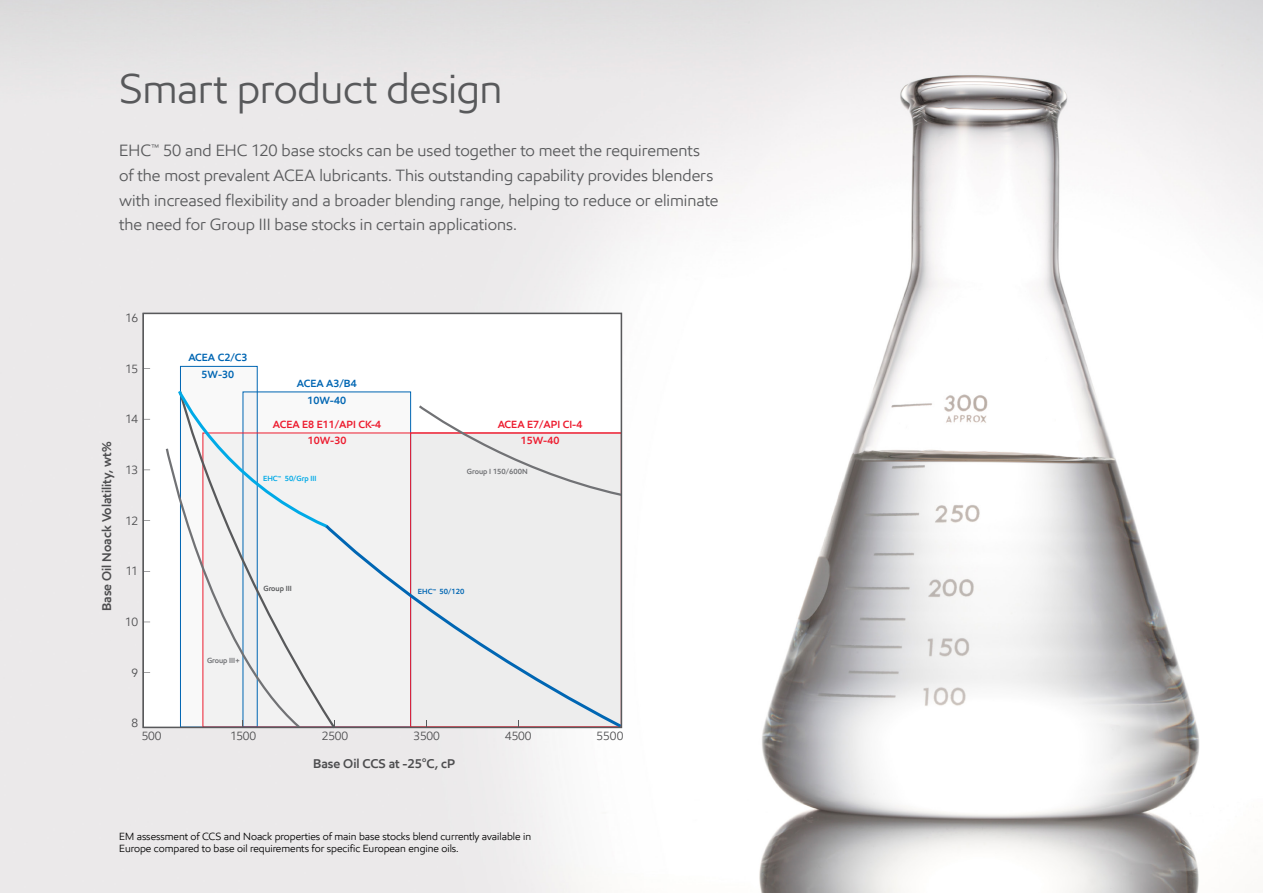
<style>
.page{position:relative;width:1263px;height:893px;background:#fff}
.page>*{position:absolute;margin:0;border:0;box-sizing:border-box;transform-origin:0 0}
.t1{font:42px "E Mprint";letter-spacing:-.01em;color:#58595b}
.t2{font:16.5px/24.8px "E Mprint";color:#58595b}
.t3{font:600 12.75px "E Mprint";color:#4d4d4f}
.t4{font:12px "E Mprint";letter-spacing:-.02em;color:#4d4d4f}
.t5{font:10.5px/12px "E Mprint";color:#000}
.t6{font:600 10.5px/16.5px "E Mprint";color:#ed1c2f;text-align:center}
.t7{font:600 10.5px/16.5px "E Mprint";color:#0066b3;text-align:center}
.t8{font:600 7.5px "E Mprint";color:#717275}
.t9{font:600 7.5px "E Mprint";color:#00aae7}
.t10{font:600 7.5px "E Mprint";color:#0066b3}
.t11{font:600 7.5px "E Mprint";color:#58595b}
.t12{font:600 7.5px "E Mprint";color:#4d4d4f}
</style>
<div class="page">
<img style="left:0;top:0;width:1263px;height:893px">
<div style="left:143px;top:313px;width:479px;height:415px;background:#fff"></div>
<div style="left:411px;top:433px;width:210px;height:294px;background:#ebebec"></div>
<div style="left:243px;top:392px;width:168px;height:335px;background:#f2f2f2"></div>
<div style="left:180px;top:366px;width:77px;height:361px;background:#f9f9f9"></div>
<svg style="left:165px;top:388px;width:170px;height:342px"></svg>
<svg style="left:323px;top:523px;width:302px;height:207px"></svg>
<svg style="left:417px;top:404px;width:207px;height:94px"></svg>
<div style="left:142px;top:313px;width:480px;height:415px;border:2px solid #58595b"></div>
<h1 class="t1" style="left:119px;top:63px;width:385px">Smart product design</h1>
<p class="t2" style="left:119px;top:138px;width:601px">EHC<sup>™</sup> 50 and EHC 120 base stocks can be used together to meet the requirements of the most prevalent ACEA lubricants. This outstanding capability provides blenders with increased flexibility and a broader blending range, helping to reduce or eliminate the need for Group III base stocks in certain applications.</p>
<p class="t4" style="left:126px;top:311px;width:14px">16</p>
<p class="t4" style="left:125px;top:361px;width:14px">15</p>
<p class="t3" style="left:99px;top:611px;width:171px;rotate:-90deg">Base Oil Noack Volatility, wt%</p>
<p class="t4" style="left:125px;top:412px;width:14px">14</p>
<p class="t4" style="left:126px;top:462px;width:14px">13</p>
<p class="t4" style="left:126px;top:513px;width:14px">12</p>
<p class="t4" style="left:126px;top:564px;width:14px">11</p>
<p class="t4" style="left:125px;top:614px;width:15px">10</p>
<p class="t4" style="left:132px;top:665px;width:8px">9</p>
<p class="t7" style="left:188px;top:349px;width:61px">ACEA C2/C3<br>5W-30</p>
<p class="t7" style="left:297px;top:375px;width:61px">ACEA A3/B4<br>10W-40</p>
<p class="t6" style="left:273px;top:416px;width:110px">ACEA E8 E11/API CK-4<br>10W-30</p>
<p class="t6" style="left:498px;top:416px;width:86px">ACEA E7/API CI-4<br>15W-40</p>
<p class="t9" style="left:263px;top:474px;width:55px">EHC<sup>™</sup> 50/Grp III</p>
<p class="t8" style="left:467px;top:467px;width:62px">Group I 150/600N</p>
<p class="t11" style="left:263px;top:584px;width:30px">Group III</p>
<p class="t8" style="left:207px;top:656px;width:34px">Group III+</p>
<p class="t10" style="left:418px;top:587px;width:48px">EHC<sup>™</sup> 50/120</p>
<p class="t4" style="left:132px;top:716px;width:8px">8</p>
<p class="t4" style="left:142px;top:729px;width:21px">500</p>
<p class="t4" style="left:231px;top:729px;width:27px">1500</p>
<p class="t4" style="left:322px;top:729px;width:28px">2500</p>
<p class="t4" style="left:414px;top:729px;width:28px">3500</p>
<p class="t4" style="left:505px;top:729px;width:28px">4500</p>
<p class="t4" style="left:597px;top:729px;width:28px">5500</p>
<p class="t12" style="left:422px;top:755px;width:6px">o</p>
<p class="t3" style="left:313px;top:756px;width:143px">Base Oil CCS at -25 C, cP</p>
<p class="t5" style="left:119px;top:830px;width:413px">EM assessment of CCS and Noack properties of main base stocks blend currently available in<br>Europe compared to base oil requirements for specific European engine oils.</p>
</div>
